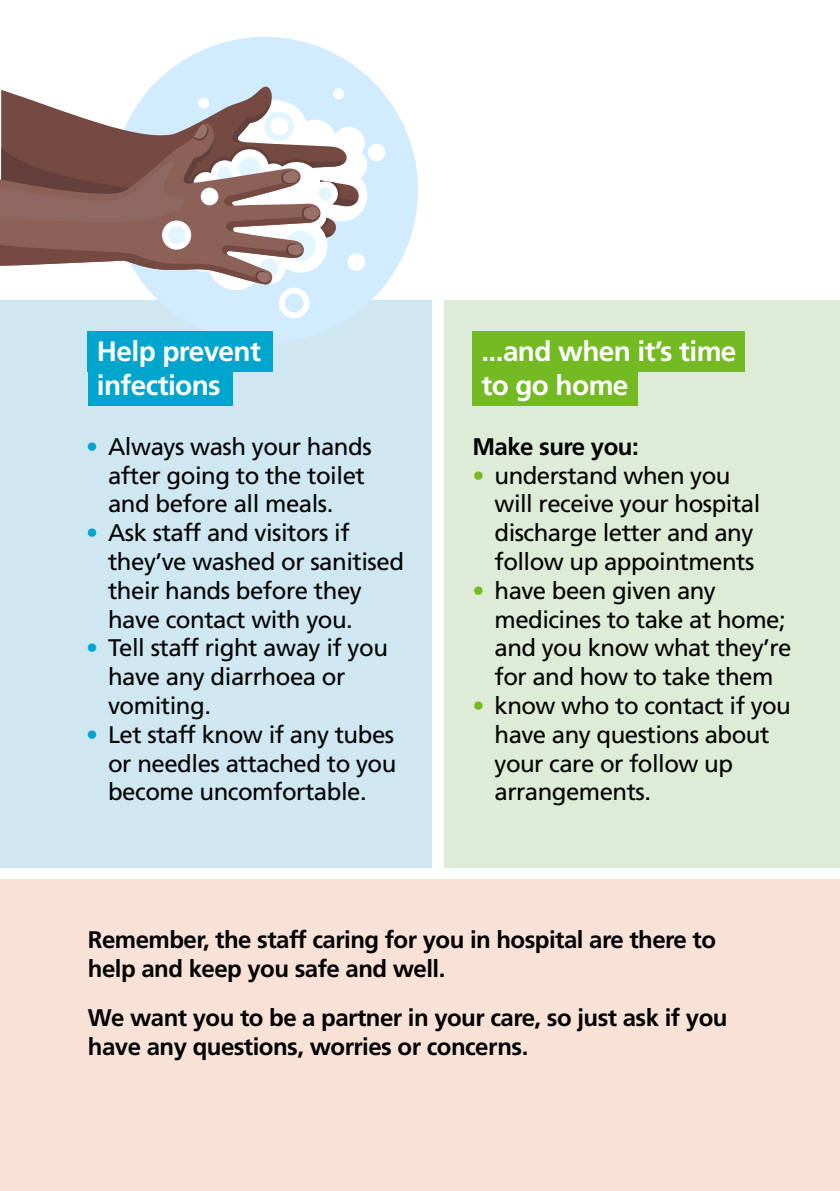
<style>
.page{position:relative;width:840px;height:1191px;background:#fff}
.page>*{position:absolute;margin:0;border:0;box-sizing:border-box;transform-origin:0 0}
.t1{font:700 28px/33.6px "Frutiger LT Std";letter-spacing:-.02em;color:#fff}
.t2{font:24px/28.8px "Frutiger LT Std";letter-spacing:-.02em;color:#000}
.t3{font:700 24px/28.8px "Frutiger LT Std";letter-spacing:-.02em;color:#000}
.s1{color:#00a5ce}
.s2{color:#74bb23}
</style>
<div class="page">
<div style="left:0;top:879px;width:839px;height:312px;background:#f8e1d7"></div>
<div style="left:0;top:300px;width:431px;height:567px;background:#cee7f1"></div>
<div style="left:444px;top:300px;width:395px;height:567px;background:#ddebd7"></div>
<div style="left:472px;top:332px;width:272px;height:40px;background:#74bb23"></div>
<div style="left:472px;top:366px;width:166px;height:40px;background:#74bb23"></div>
<div style="left:111px;top:37px;width:307px;height:306px;background:#d1ebff;border-radius:50%"></div>
<svg style="left:1px;top:84px;width:343px;height:16px"></svg>
<div style="left:198px;top:98px;width:11px;height:11px;background:#fff;border-radius:50%"></div>
<div style="left:333px;top:88px;width:11px;height:11px;background:#fff;border-radius:50%"></div>
<div style="left:367px;top:144px;width:18px;height:17px;background:#fff;border-radius:50%"></div>
<svg style="left:0;top:100px;width:368px;height:218px"></svg>
<div style="left:162px;top:220px;width:29px;height:30px;background:#fff;border-radius:50%"></div>
<div style="left:168px;top:226px;width:17px;height:18px;background:#e3f5ff;border-radius:50%"></div>
<div style="left:264px;top:112px;width:30px;height:29px;background:#e3f5ff;border-radius:50%"></div>
<div style="left:270px;top:117px;width:18px;height:18px;background:#fff;border-radius:50%"></div>
<div style="left:88px;top:332px;width:185px;height:40px;background:#00a5ce"></div>
<div style="left:88px;top:366px;width:144px;height:40px;background:#00a5ce"></div>
<p class="t1" style="left:97px;top:335px;width:165px">Help prevent infections</p>
<p class="t2" style="left:108px;top:432px;width:265px;text-indent:-22px"><span class="s1">•</span> Always wash your hands after going to the toilet and before all meals.</p>
<p class="t2" style="left:108px;top:518px;width:297px;text-indent:-22px"><span class="s1">•</span> Ask staff and visitors if they’ve washed or sanitised their hands before they have contact with you.</p>
<p class="t2" style="left:108px;top:634px;width:281px;text-indent:-22px"><span class="s1">•</span> Tell staff right away if you have any diarrhoea or vomiting.</p>
<p class="t2" style="left:108px;top:720px;width:290px;text-align:justify;text-indent:-22px"><span class="s1">•</span> Let staff know if any tubes or needles attached to you become uncomfortable.</p>
<p class="t1" style="left:481px;top:335px;width:256px">...and when it’s time to go home</p>
<p class="t3" style="left:472px;top:432px;width:168px">Make sure you:</p>
<p class="t2" style="left:494px;top:461px;width:267px;text-indent:-22px"><span class="s2">•</span> understand when you will receive your hospital discharge letter and any follow up appointments</p>
<p class="t2" style="left:494px;top:576px;width:298px;text-indent:-22px"><span class="s2">•</span> have been given any medicines to take at home; and you know what they’re for and how to take them</p>
<p class="t2" style="left:494px;top:691px;width:298px;text-indent:-22px"><span class="s2">•</span> know who to contact if you have any questions about your care or follow up arrangements.</p>
<p class="t3" style="left:88px;top:925px;width:629px">Remember, the staff caring for you in hospital are there to help and keep you safe and well.</p>
<p class="t3" style="left:88px;top:1003px;width:640px">We want you to be a partner in your care, so just ask if you have any questions, worries or concerns.</p>
</div>
